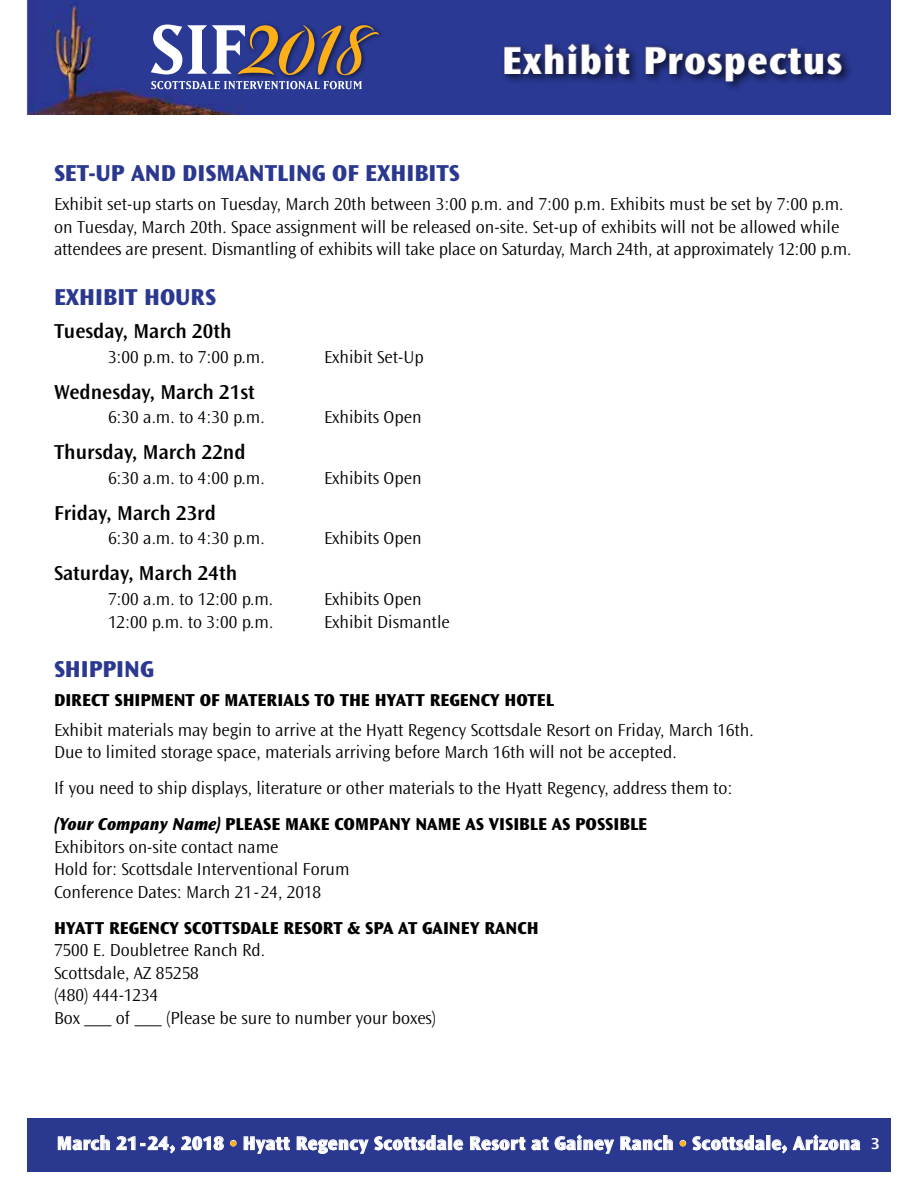
<style>
.page{position:relative;width:918px;height:1188px;background:#fff}
.page>*{position:absolute;margin:0;border:0;box-sizing:border-box;transform-origin:0 0}
.t1{font:800 40.5px "Ocean Sans Std";letter-spacing:.025em;color:#fff}
.t2{font:800 24px "Ocean Sans Std";color:#2a3890}
.t3{font:600 21px "Ocean Sans Std";color:#000}
.t4{font:800 19.5px "Ocean Sans Std";letter-spacing:.02em;color:#fff}
.t5{font:300 18px/22.5px "Ocean Sans Std";color:#000}
.t6{font:800 18px "Ocean Sans Std";color:#000}
.s1{font-weight:800;font-style:italic}
.s2{font-weight:800}
.s3{color:#fcaf17}
.s4{font-family:"Lucida Sans";font-weight:600;font-size:15px}
</style>
<div class="page">
<div style="left:27px;top:1118px;width:864px;height:53px;background:#2b388f"></div>
<svg style="left:58px;top:1135px;width:52px;height:16px"></svg>
<svg style="left:116px;top:1136px;width:59px;height:18px"></svg>
<svg style="left:181px;top:1136px;width:43px;height:15px"></svg>
<svg style="left:230px;top:1140px;width:6px;height:6px"></svg>
<svg style="left:243px;top:1136px;width:47px;height:18px"></svg>
<svg style="left:296px;top:1135px;width:151px;height:19px"></svg>
<div style="left:448px;top:1135px;width:4px;height:15px;border:1px solid #fff"></div>
<svg style="left:453px;top:1139px;width:11px;height:12px"></svg>
<svg style="left:470px;top:1134px;width:144px;height:20px"></svg>
<svg style="left:620px;top:1135px;width:53px;height:16px"></svg>
<svg style="left:680px;top:1140px;width:6px;height:6px"></svg>
<svg style="left:692px;top:1135px;width:73px;height:16px"></svg>
<svg style="left:771px;top:1139px;width:16px;height:15px"></svg>
<svg style="left:793px;top:1134px;width:67px;height:17px"></svg>
<img style="left:26px;top:0;width:864px;height:115px">
<img style="left:233px;top:24px;width:99px;height:57px">
<svg style="left:151px;top:81px;width:211px;height:9px;background:#747eb9"></svg>
<img style="left:274px;top:21px;width:48px;height:62px">
<img style="left:332px;top:20px;width:54px;height:62px">
<svg style="left:151px;top:25px;width:228px;height:50px"></svg>
<div style="left:500px;top:40px;width:353px;height:53px;background:#000;opacity:.75"></div>
<svg style="left:504px;top:43px;width:126px;height:32px;background:#272f6a"></svg>
<svg style="left:645px;top:46px;width:197px;height:36px;background:#262f6f"></svg>
<h1 class="t1" style="left:502px;top:37px;width:342px">Exhibit Prospectus</h1>
<h2 class="t2" style="left:54px;top:159px;width:407px">SET-UP AND DISMANTLING OF EXHIBITS</h2>
<p class="t5" style="left:54px;top:193px;width:799px">Exhibit set-up starts on Tuesday, March 20th between 3:00 p.m. and 7:00 p.m. Exhibits must be set by 7:00 p.m. on Tuesday, March 20th. Space assignment will be released on-site. Set-up of exhibits will not be allowed while attendees are present. Dismantling of exhibits will take place on Saturday, March 24th, at approximately 12:00 p.m.</p>
<h2 class="t2" style="left:54px;top:283px;width:164px">EXHIBIT HOURS</h2>
<p class="t3" style="left:54px;top:319px;width:179px">Tuesday, March 20th</p>
<p class="t5" style="left:108px;top:346px;width:158px">3:00 p.m. to 7:00 p.m.</p>
<p class="t5" style="left:324px;top:346px;width:101px">Exhibit Set-Up</p>
<p class="t3" style="left:54px;top:380px;width:202px">Wednesday, March 21st</p>
<p class="t5" style="left:108px;top:406px;width:158px">6:30 a.m. to 4:30 p.m.</p>
<p class="t5" style="left:324px;top:406px;width:99px">Exhibits Open</p>
<p class="t3" style="left:54px;top:441px;width:193px">Thursday, March 22nd</p>
<p class="t5" style="left:108px;top:467px;width:158px">6:30 a.m. to 4:00 p.m.</p>
<p class="t5" style="left:324px;top:467px;width:99px">Exhibits Open</p>
<p class="t3" style="left:54px;top:501px;width:163px">Friday, March 23rd</p>
<p class="t5" style="left:108px;top:528px;width:158px">6:30 a.m. to 4:30 p.m.</p>
<p class="t5" style="left:324px;top:528px;width:99px">Exhibits Open</p>
<p class="t3" style="left:54px;top:562px;width:185px">Saturday, March 24th</p>
<p class="t5" style="left:108px;top:588px;width:167px">7:00 a.m. to 12:00 p.m.</p>
<p class="t5" style="left:324px;top:588px;width:99px">Exhibits Open</p>
<p class="t5" style="left:108px;top:611px;width:167px">12:00 p.m. to 3:00 p.m.</p>
<p class="t5" style="left:324px;top:611px;width:127px">Exhibit Dismantle</p>
<h2 class="t2" style="left:54px;top:656px;width:101px">SHIPPING</h2>
<p class="t6" style="left:54px;top:690px;width:502px">DIRECT SHIPMENT OF MATERIALS TO THE HYATT REGENCY HOTEL</p>
<p class="t5" style="left:54px;top:719px;width:701px">Exhibit materials may begin to arrive at the Hyatt Regency Scottsdale Resort on Friday, March 16th.<br>Due to limited storage space, materials arriving before March 16th will not be accepted.</p>
<p class="t5" style="left:54px;top:770px;width:680px;line-height:36px">If you need to ship displays, literature or other materials to the Hyatt Regency, address them to: <span class="s1">(Your Company Name)</span> <span class="s2">PLEASE MAKE COMPANY NAME AS VISIBLE AS POSSIBLE</span></p>
<p class="t5" style="left:54px;top:836px;width:297px">Exhibitors on-site contact name<br>Hold for: Scottsdale Interventional Forum<br>Conference Dates: March 21-24, 2018</p>
<p class="t6" style="left:54px;top:918px;width:486px">HYATT REGENCY SCOTTSDALE RESORT &amp; SPA AT GAINEY RANCH</p>
<p class="t5" style="left:54px;top:939px;width:384px">7500 E. Doubletree Ranch Rd.<br>Scottsdale, AZ 85258<br>(480) 444-1234<br>Box ___ of ___ (Please be sure to number your boxes)</p>
<p class="t4" style="left:57px;top:1132px;width:825px">March 21-24, 2018 <span class="s3">•</span> Hyatt Regency Scottsdale Resort at Gainey Ranch <span class="s3">•</span> Scottsdale, Arizona <span class="s4">3</span></p>
</div>
